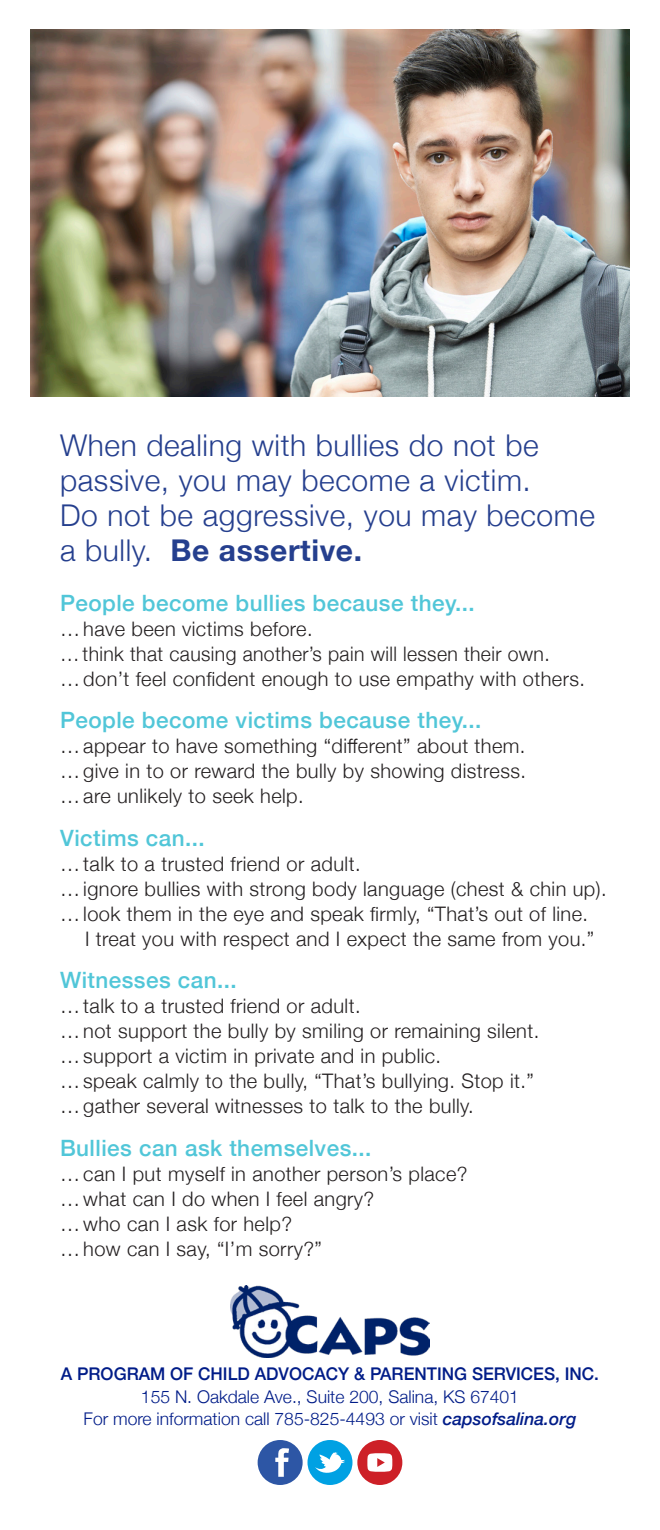
<style>
.page{position:relative;width:660px;height:1530px;background:#fff}
.page>*{position:absolute;margin:0;border:0;box-sizing:border-box;transform-origin:0 0}
.t1{font:300 30px/35px "Helvetica Neue";letter-spacing:.02em;color:#253f8e}
.List_head{font:500 22.5px "Helvetica Neue";letter-spacing:.02em;color:#51c6d8}
.t2{font:300 20px/25px "Helvetica Neue";letter-spacing:.02em;color:#231f20}
.Board{font:300 17.5px "Helvetica Neue";color:#001c88}
.t3{font:500 17.5px "Helvetica Neue";color:#001c88}
.s1{font-weight:700}
.s2{font-weight:500;font-style:italic}
</style>
<div class="page">
<img style="left:231px;top:1286px;width:198px;height:72px">
<div style="left:258px;top:1440px;width:45px;height:45px;background:#2d56a5;border-radius:50%"></div>
<svg style="left:275px;top:1448px;width:14px;height:29px"></svg>
<div style="left:308px;top:1440px;width:44px;height:45px;background:#00a1e3;border-radius:50%"></div>
<svg style="left:315px;top:1452px;width:30px;height:21px"></svg>
<div style="left:357px;top:1440px;width:45px;height:45px;background:#cd2027;border-radius:50%"></div>
<svg style="left:367px;top:1453px;width:25px;height:19px"></svg>
<img style="left:30px;top:30px;width:600px;height:367px">
<p class="t1" style="left:60px;top:425px;width:537px">When dealing with bullies do not be passive, you may become a victim.<br>Do not be aggressive, you may become a bully. <span class="s1">Be assertive.</span></p>
<p class="List_head" style="left:60px;top:585px;width:416px">People become bullies because they...</p>
<p class="t2" style="left:60px;top:615px;width:254px">…have been victims before.</p>
<p class="t2" style="left:60px;top:640px;width:491px">…think that causing another’s pain will lessen their own.</p>
<p class="t2" style="left:60px;top:665px;width:526px">…don’t feel confident enough to use empathy with others.</p>
<p class="List_head" style="left:60px;top:702px;width:423px">People become victims because they...</p>
<p class="t2" style="left:60px;top:732px;width:467px">…appear to have something “different” about them.</p>
<p class="t2" style="left:60px;top:757px;width:468px">…give in to or reward the bully by showing distress.</p>
<p class="t2" style="left:60px;top:782px;width:245px">…are unlikely to seek help.</p>
<p class="List_head" style="left:60px;top:820px;width:146px">Victims can...</p>
<p class="t2" style="left:60px;top:850px;width:302px">…talk to a trusted friend or adult.</p>
<p class="t2" style="left:60px;top:875px;width:548px">…ignore bullies with strong body language (chest &amp; chin up).</p>
<p class="t2" style="left:85px;top:900px;width:511px;text-indent:-25px">…look them in the eye and speak firmly, “That’s out of line.<br>I treat you with respect and I expect the same from you.”</p>
<p class="List_head" style="left:60px;top:962px;width:178px">Witnesses can...</p>
<p class="t2" style="left:60px;top:992px;width:302px">…talk to a trusted friend or adult.</p>
<p class="t2" style="left:60px;top:1017px;width:481px">…not support the bully by smiling or remaining silent.</p>
<p class="t2" style="left:60px;top:1042px;width:383px">…support a victim in private and in public.</p>
<p class="t2" style="left:60px;top:1067px;width:475px">…speak calmly to the bully, “That’s bullying. Stop it.”</p>
<p class="t2" style="left:60px;top:1092px;width:415px">…gather several witnesses to talk to the bully.</p>
<p class="List_head" style="left:60px;top:1130px;width:313px">Bullies can ask themselves...</p>
<p class="t2" style="left:60px;top:1160px;width:409px">…can I put myself in another person’s place?</p>
<p class="t2" style="left:60px;top:1185px;width:316px">…what can I do when I feel angry?</p>
<p class="t2" style="left:60px;top:1210px;width:234px">…who can I ask for help?</p>
<p class="t2" style="left:60px;top:1235px;width:263px">…how can I say, “I’m sorry?”</p>
<p class="t3" style="left:61px;top:1360px;width:540px">A PROGRAM OF CHILD ADVOCACY &amp; PARENTING SERVICES, INC.</p>
<p class="Board" style="left:141px;top:1382px;width:380px">155 N. Oakdale Ave., Suite 200, Salina, KS 67401</p>
<p class="Board" style="left:84px;top:1405px;width:494px">For more information call 785-825-4493 or visit <span class="s2">capsofsalina.org</span></p>
</div>
